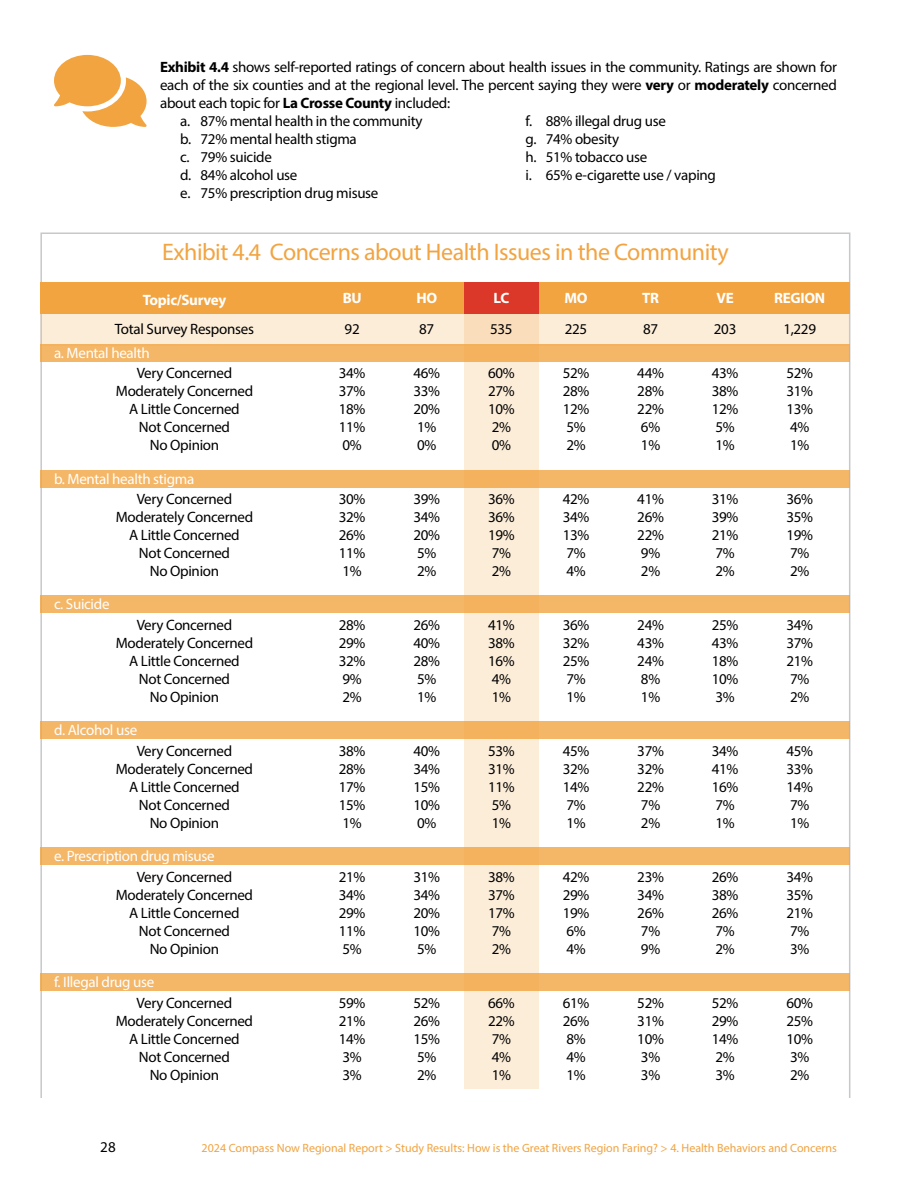
<style>
.page{position:relative;width:918px;height:1188px;background:#fff}
.page>*{position:absolute;margin:0;border:0;box-sizing:border-box;transform-origin:0 0}
.t1{font:24px "Myriad Pro";letter-spacing:-.02em;color:#f2a441}
.t2{font:15px/18px "Myriad Pro";letter-spacing:-.02em;color:#000}
.t3{font:15px "Myriad Pro";letter-spacing:-.02em;color:#fff}
.t4{font:700 15px "Myriad Pro";letter-spacing:-.02em;color:#fff}
.t5{font:12px "Myriad Pro";color:#f1a341}
.s1{font-weight:700}
</style>
<div class="page">
<div style="left:464px;top:313px;width:75px;height:776px;background:#fcedd9"></div>
<svg style="left:43px;top:314px;width:804px;height:30px;background:#fbebd6"></svg>
<svg style="left:54px;top:55px;width:93px;height:72px"></svg>
<div style="left:40px;top:282px;width:810px;height:32px;background:#f2a441"></div>
<div style="left:40px;top:344px;width:810px;height:18px;background:#f4b667"></div>
<div style="left:40px;top:470px;width:810px;height:18px;background:#f4b667"></div>
<div style="left:40px;top:595px;width:810px;height:18px;background:#f4b667"></div>
<div style="left:40px;top:721px;width:810px;height:18px;background:#f4b667"></div>
<div style="left:40px;top:847px;width:810px;height:18px;background:#f4b667"></div>
<div style="left:40px;top:973px;width:810px;height:18px;background:#f4b667"></div>
<div style="left:464px;top:282px;width:75px;height:32px;background:#dc3829"></div>
<p class="t2" style="left:160px;top:58px;width:678px;text-align:justify"><span class="s1">Exhibit 4.4</span> shows self-reported ratings of concern about health issues in the community. Ratings are shown for each of the six counties and at the regional level. The percent saying they were <span class="s1">very</span> or <span class="s1">moderately</span> concerned about each topic for <span class="s1">La Crosse County</span> included:</p>
<p class="t2" style="left:180px;top:112px;width:244px">a. 87% mental health in the community b. 72% mental health stigma<br>c. 79% suicide<br>d. 84% alcohol use<br>e. 75% prescription drug misuse</p>
<p class="t2" style="left:526px;top:112px;width:192px">f. 88% illegal drug use<br>g. 74% obesity<br>h. 51% tobacco use<br>i. 65% e-cigarette use / vaping</p>
<h1 class="t1" style="left:162px;top:237px;width:568px">Exhibit 4.4 Concerns about Health Issues in the Community</h1>
<p class="t4" style="left:143px;top:290px;width:85px">Topic/Survey</p>
<p class="t3" style="left:54px;top:344px;width:97px">a. Mental health</p>
<p class="t4" style="left:416px;top:289px;width:22px">HO</p>
<p class="t4" style="left:494px;top:289px;width:17px">LC</p>
<p class="t4" style="left:564px;top:289px;width:25px">MO</p>
<p class="t4" style="left:343px;top:289px;width:20px">BU</p>
<p class="t4" style="left:642px;top:289px;width:18px">TR</p>
<p class="t4" style="left:717px;top:289px;width:19px">VE</p>
<p class="t2" style="left:115px;top:320px;width:141px">Total Survey Responses</p>
<p class="t2" style="left:345px;top:320px;width:17px">92</p>
<p class="t2" style="left:419px;top:320px;width:17px">87</p>
<p class="t2" style="left:490px;top:320px;width:24px">535</p>
<p class="t2" style="left:565px;top:320px;width:24px">225</p>
<p class="t2" style="left:643px;top:320px;width:17px">87</p>
<p class="t2" style="left:714px;top:320px;width:24px">203</p>
<p class="t2" style="left:116px;top:364px;width:139px;text-align:center">Very Concerned<br>Moderately Concerned<br>A Little Concerned<br>Not Concerned<br>No Opinion</p>
<p class="t3" style="left:54px;top:470px;width:142px">b. Mental health stigma</p>
<p class="t2" style="left:116px;top:490px;width:139px;text-align:center">Very Concerned<br>Moderately Concerned<br>A Little Concerned<br>Not Concerned<br>No Opinion</p>
<p class="t3" style="left:54px;top:595px;width:57px">c. Suicide</p>
<p class="t2" style="left:116px;top:616px;width:139px;text-align:center">Very Concerned<br>Moderately Concerned<br>A Little Concerned<br>Not Concerned<br>No Opinion</p>
<p class="t3" style="left:54px;top:721px;width:85px">d. Alcohol use</p>
<p class="t2" style="left:116px;top:742px;width:139px;text-align:center">Very Concerned<br>Moderately Concerned<br>A Little Concerned<br>Not Concerned<br>No Opinion</p>
<p class="t3" style="left:54px;top:847px;width:162px">e. Prescription drug misuse</p>
<p class="t2" style="left:116px;top:868px;width:139px;text-align:center">Very Concerned<br>Moderately Concerned<br>A Little Concerned<br>Not Concerned<br>No Opinion</p>
<p class="t3" style="left:54px;top:973px;width:102px">f. Illegal drug use</p>
<p class="t2" style="left:116px;top:994px;width:139px;text-align:center">Very Concerned<br>Moderately Concerned<br>A Little Concerned<br>Not Concerned<br>No Opinion</p>
<p class="t2" style="left:339px;top:364px;width:28px;text-align:justify">34% 37% 18% 11% 0%</p>
<p class="t2" style="left:339px;top:490px;width:28px;text-align:justify">30% 32% 26% 11% 1%</p>
<p class="t2" style="left:339px;top:616px;width:28px">28%<br>29%<br>32%<br>9%<br>2%</p>
<p class="t2" style="left:339px;top:742px;width:28px;text-align:justify">38% 28% 17% 15% 1%</p>
<p class="t2" style="left:339px;top:868px;width:28px;text-align:justify">21% 34% 29% 11% 5%</p>
<p class="t2" style="left:339px;top:994px;width:28px">59%<br>21%<br>14%<br>3%<br>3%</p>
<p class="t2" style="left:413px;top:364px;width:28px">46%<br>33%<br>20%<br>1%<br>0%</p>
<p class="t2" style="left:413px;top:490px;width:28px">39%<br>34%<br>20%<br>5%<br>2%</p>
<p class="t2" style="left:413px;top:616px;width:28px">26%<br>40%<br>28%<br>5%<br>1%</p>
<p class="t2" style="left:413px;top:742px;width:28px;text-align:justify">40% 34% 15% 10% 0%</p>
<p class="t2" style="left:413px;top:868px;width:28px;text-align:justify">31% 34% 20% 10% 5%</p>
<p class="t2" style="left:413px;top:994px;width:28px">52%<br>26%<br>15%<br>5%<br>2%</p>
<p class="t2" style="left:488px;top:364px;width:28px">60%<br>27%<br>10%<br>2%<br>0%</p>
<p class="t2" style="left:488px;top:490px;width:28px">36%<br>36%<br>19%<br>7%<br>2%</p>
<p class="t2" style="left:488px;top:616px;width:28px">41%<br>38%<br>16%<br>4%<br>1%</p>
<p class="t2" style="left:488px;top:742px;width:28px">53%<br>31%<br>11%<br>5%<br>1%</p>
<p class="t2" style="left:488px;top:868px;width:28px">38%<br>37%<br>17%<br>7%<br>2%</p>
<p class="t2" style="left:488px;top:994px;width:28px">66%<br>22%<br>7%<br>4%<br>1%</p>
<p class="t2" style="left:563px;top:364px;width:28px">52%<br>28%<br>12%<br>5%<br>2%</p>
<p class="t2" style="left:563px;top:490px;width:28px">42%<br>34%<br>13%<br>7%<br>4%</p>
<p class="t2" style="left:563px;top:616px;width:28px">36%<br>32%<br>25%<br>7%<br>1%</p>
<p class="t2" style="left:563px;top:742px;width:28px">45%<br>32%<br>14%<br>7%<br>1%</p>
<p class="t2" style="left:563px;top:868px;width:28px">42%<br>29%<br>19%<br>6%<br>4%</p>
<p class="t2" style="left:563px;top:994px;width:28px">61%<br>26%<br>8%<br>4%<br>1%</p>
<p class="t2" style="left:637px;top:364px;width:28px">44%<br>28%<br>22%<br>6%<br>1%</p>
<p class="t2" style="left:637px;top:490px;width:28px">41%<br>26%<br>22%<br>9%<br>2%</p>
<p class="t2" style="left:637px;top:616px;width:28px">24%<br>43%<br>24%<br>8%<br>1%</p>
<p class="t2" style="left:637px;top:742px;width:28px">37%<br>32%<br>22%<br>7%<br>2%</p>
<p class="t2" style="left:637px;top:868px;width:28px">23%<br>34%<br>26%<br>7%<br>9%</p>
<p class="t2" style="left:637px;top:994px;width:28px">52%<br>31%<br>10%<br>3%<br>3%</p>
<p class="t2" style="left:712px;top:364px;width:28px">43%<br>38%<br>12%<br>5%<br>1%</p>
<p class="t2" style="left:712px;top:490px;width:28px">31%<br>39%<br>21%<br>7%<br>2%</p>
<p class="t2" style="left:712px;top:616px;width:28px;text-align:justify">25% 43% 18% 10% 3%</p>
<p class="t2" style="left:712px;top:742px;width:28px">34%<br>41%<br>16%<br>7%<br>1%</p>
<p class="t2" style="left:712px;top:868px;width:28px">26%<br>38%<br>26%<br>7%<br>2%</p>
<p class="t2" style="left:712px;top:994px;width:28px">52%<br>29%<br>14%<br>2%<br>3%</p>
<p class="t4" style="left:774px;top:289px;width:53px">REGION</p>
<p class="t2" style="left:783px;top:320px;width:34px">1,229</p>
<p class="t2" style="left:786px;top:364px;width:28px">52%<br>31%<br>13%<br>4%<br>1%</p>
<p class="t2" style="left:786px;top:490px;width:28px">36%<br>35%<br>19%<br>7%<br>2%</p>
<p class="t2" style="left:786px;top:616px;width:28px">34%<br>37%<br>21%<br>7%<br>2%</p>
<p class="t2" style="left:786px;top:742px;width:28px">45%<br>33%<br>14%<br>7%<br>1%</p>
<p class="t2" style="left:786px;top:868px;width:28px">34%<br>35%<br>21%<br>7%<br>3%</p>
<p class="t2" style="left:786px;top:994px;width:28px">60%<br>25%<br>10%<br>3%<br>2%</p>
<p class="t2" style="left:100px;top:1138px;width:17px">28</p>
<p class="t5" style="left:202px;top:1141px;width:637px">2024 Compass Now Regional Report &gt; Study Results: How is the Great Rivers Region Faring? &gt; 4. Health Behaviors and Concerns</p>
</div>
